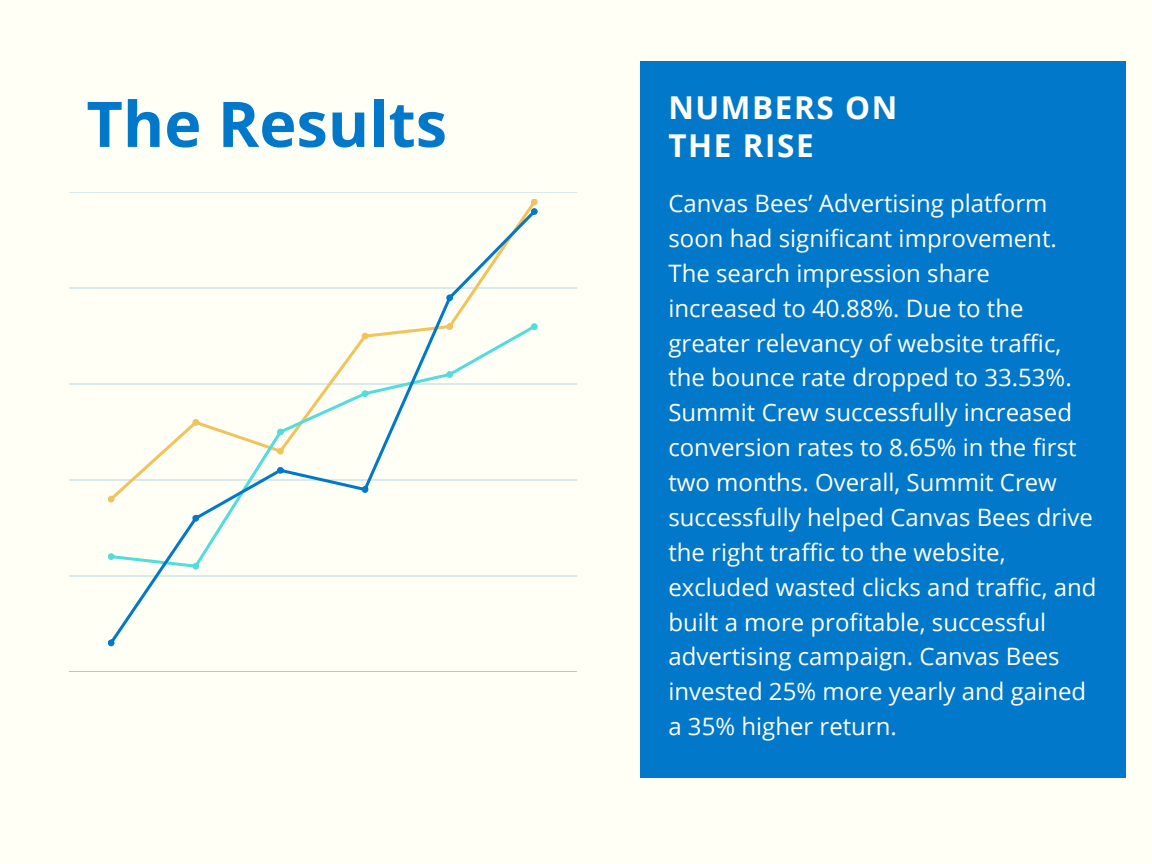
<style>
.page{position:relative;width:1152px;height:864px;background:#fffff6}
.page>*{position:absolute;margin:0;border:0;box-sizing:border-box;transform-origin:0 0}
.t1{font:700 63px "Open Sans";color:#0178c9}
.t2{font:700 31.5px/37.8px "Open Sans";letter-spacing:.05em;color:#fffff6}
.t3{font:24px/34.8px "Open Sans";color:#fffff6}
</style>
<div class="page">
<hr style="left:69px;top:192px;width:507px;height:1px;background:#69adc6">
<hr style="left:69px;top:288px;width:507px;height:1px;background:#69adc6">
<hr style="left:69px;top:384px;width:507px;height:1px;background:#69adc6">
<hr style="left:69px;top:480px;width:507px;height:1px;background:#69adc6">
<hr style="left:69px;top:575px;width:507px;height:1px;background:#69adc6">
<hr style="left:69px;top:671px;width:507px;height:1px;background:#69adc6">
<svg style="left:108px;top:199px;width:429px;height:447px"></svg>
<div style="left:640px;top:61px;width:486px;height:717px;background:#0178c9"></div>
<h1 class="t1" style="left:86px;top:80px;width:362px">The Results</h1>
<h2 class="t2" style="left:668px;top:88px;width:231px">NUMBERS ON<br>THE RISE</h2>
<p class="t3" style="left:668px;top:185px;width:430px">Canvas Bees’ Advertising platform soon had significant improvement.<br>The search impression share increased to 40.88%. Due to the greater relevancy of website traffic, the bounce rate dropped to 33.53%.<br>Summit Crew successfully increased conversion rates to 8.65% in the first two months. Overall, Summit Crew successfully helped Canvas Bees drive the right traffic to the website, excluded wasted clicks and traffic, and built a more profitable, successful advertising campaign. Canvas Bees invested 25% more yearly and gained a 35% higher return.</p>
</div>
